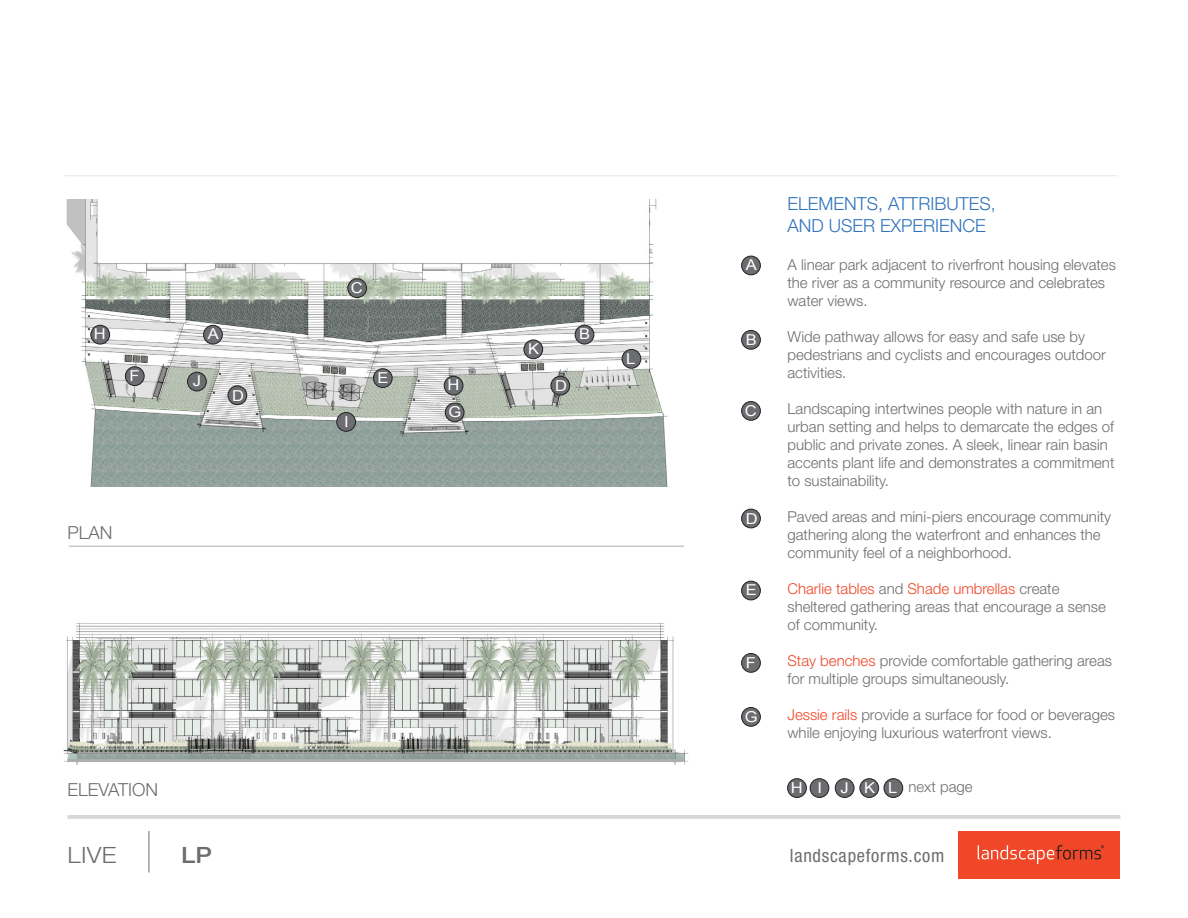
<style>
.page{position:relative;width:1188px;height:918px;background:#fff}
.page>*{position:absolute;margin:0;border:0;box-sizing:border-box;transform-origin:0 0}
.t1{font:300 22.5px "Helvetica Neue LT Std";color:#6c6d70;scale:1.1 1}
.t2{font:500 22.5px "Helvetica Neue LT Std";color:#6c6d70;scale:1.1 1}
.t3{font:condensed 18.3px "Helvetica Neue";letter-spacing:.04em;color:#6c6d70}
.t4{font:300 18px/21.6px "Helvetica Neue LT Std";color:#3073ba}
.t5{font:300 18px "Helvetica Neue LT Std";color:#6c6d70}
.t6{font:300 15px/18px "Helvetica Neue LT Std";color:#6c6d70}
.t7{font:15px "Arial";color:#fff;scale:1.1 1}
.s1{color:#ef4727}
</style>
<div class="page">
<hr style="left:149px;top:831px;width:1px;height:42px;background:#6c6d70">
<hr style="left:67px;top:815px;width:1053px;height:4px;background:#d6d7d9">
<div style="left:958px;top:831px;width:162px;height:47px;background:#ef4727"></div>
<svg style="left:978px;top:845px;width:126px;height:19px"></svg>
<img style="left:63px;top:623px;width:626px;height:142px">
<img style="left:67px;top:200px;width:601px;height:287px">
<hr style="left:67px;top:759px;width:616px;height:3px;background:#adadb2">
<div style="left:204px;top:325px;width:18px;height:19px;background:#6c6d70;border-radius:50%"></div>
<div style="left:203px;top:325px;width:19px;height:19px;border:1px solid #231f20;border-radius:50%"></div>
<div style="left:575px;top:325px;width:19px;height:19px;background:#6c6d70;border-radius:50%"></div>
<div style="left:575px;top:325px;width:19px;height:19px;border:1px solid #231f20;border-radius:50%"></div>
<div style="left:125px;top:367px;width:19px;height:19px;background:#6c6d70;border-radius:50%"></div>
<div style="left:125px;top:367px;width:19px;height:19px;border:1px solid #231f20;border-radius:50%"></div>
<div style="left:348px;top:279px;width:19px;height:19px;background:#6c6d70;border-radius:50%"></div>
<div style="left:348px;top:279px;width:19px;height:19px;border:1px solid #231f20;border-radius:50%"></div>
<div style="left:373px;top:369px;width:19px;height:19px;background:#6c6d70;border-radius:50%"></div>
<div style="left:373px;top:369px;width:19px;height:19px;border:1px solid #231f20;border-radius:50%"></div>
<div style="left:228px;top:386px;width:19px;height:19px;background:#6c6d70;border-radius:50%"></div>
<div style="left:228px;top:386px;width:19px;height:19px;border:1px solid #231f20;border-radius:50%"></div>
<div style="left:551px;top:376px;width:19px;height:19px;background:#6c6d70;border-radius:50%"></div>
<div style="left:551px;top:376px;width:19px;height:19px;border:1px solid #231f20;border-radius:50%"></div>
<div style="left:622px;top:349px;width:19px;height:19px;background:#6c6d70;border-radius:50%"></div>
<div style="left:622px;top:349px;width:19px;height:19px;border:1px solid #231f20;border-radius:50%"></div>
<div style="left:445px;top:403px;width:19px;height:19px;background:#6c6d70;border-radius:50%"></div>
<div style="left:445px;top:403px;width:19px;height:19px;border:1px solid #231f20;border-radius:50%"></div>
<div style="left:337px;top:413px;width:19px;height:18px;background:#6c6d70;border-radius:50%"></div>
<div style="left:337px;top:412px;width:19px;height:19px;border:1px solid #231f20;border-radius:50%"></div>
<div style="left:91px;top:325px;width:19px;height:19px;background:#6c6d70;border-radius:50%"></div>
<div style="left:91px;top:325px;width:19px;height:19px;border:1px solid #231f20;border-radius:50%"></div>
<div style="left:444px;top:376px;width:19px;height:19px;background:#6c6d70;border-radius:50%"></div>
<div style="left:444px;top:376px;width:19px;height:19px;border:1px solid #231f20;border-radius:50%"></div>
<div style="left:524px;top:340px;width:19px;height:19px;background:#6c6d70;border-radius:50%"></div>
<div style="left:524px;top:340px;width:19px;height:19px;border:1px solid #231f20;border-radius:50%"></div>
<hr style="left:69px;top:546px;width:615px;height:1px;background:#adadb2">
<div style="left:884px;top:779px;width:19px;height:18px;background:#6c6d70;border-radius:50%"></div>
<div style="left:884px;top:779px;width:19px;height:19px;border:1px solid #231f20;border-radius:50%"></div>
<div style="left:860px;top:779px;width:19px;height:18px;background:#6c6d70;border-radius:50%"></div>
<div style="left:860px;top:779px;width:19px;height:19px;border:1px solid #231f20;border-radius:50%"></div>
<div style="left:835px;top:779px;width:19px;height:18px;background:#6c6d70;border-radius:50%"></div>
<div style="left:835px;top:779px;width:19px;height:19px;border:1px solid #231f20;border-radius:50%"></div>
<div style="left:788px;top:779px;width:18px;height:18px;background:#6c6d70;border-radius:50%"></div>
<div style="left:788px;top:779px;width:19px;height:19px;border:1px solid #231f20;border-radius:50%"></div>
<div style="left:810px;top:779px;width:19px;height:18px;background:#6c6d70;border-radius:50%"></div>
<div style="left:810px;top:779px;width:19px;height:19px;border:1px solid #231f20;border-radius:50%"></div>
<div style="left:742px;top:330px;width:18px;height:19px;background:#6c6d70;border-radius:50%"></div>
<div style="left:741px;top:330px;width:19px;height:19px;border:1px solid #231f20;border-radius:50%"></div>
<div style="left:742px;top:654px;width:18px;height:18px;background:#6c6d70;border-radius:50%"></div>
<div style="left:741px;top:653px;width:19px;height:19px;border:1px solid #231f20;border-radius:50%"></div>
<div style="left:742px;top:402px;width:18px;height:18px;background:#6c6d70;border-radius:50%"></div>
<div style="left:741px;top:401px;width:19px;height:19px;border:1px solid #231f20;border-radius:50%"></div>
<div style="left:742px;top:581px;width:18px;height:19px;background:#6c6d70;border-radius:50%"></div>
<div style="left:741px;top:581px;width:19px;height:19px;border:1px solid #231f20;border-radius:50%"></div>
<div style="left:742px;top:509px;width:18px;height:19px;background:#6c6d70;border-radius:50%"></div>
<div style="left:741px;top:509px;width:19px;height:19px;border:1px solid #231f20;border-radius:50%"></div>
<div style="left:742px;top:708px;width:18px;height:18px;background:#6c6d70;border-radius:50%"></div>
<div style="left:741px;top:707px;width:19px;height:19px;border:1px solid #231f20;border-radius:50%"></div>
<div style="left:188px;top:372px;width:18px;height:19px;background:#6c6d70;border-radius:50%"></div>
<div style="left:187px;top:372px;width:19px;height:19px;border:1px solid #231f20;border-radius:50%"></div>
<hr style="left:64px;top:176px;width:1053px;height:1px;background:#e5e5e7">
<div style="left:742px;top:256px;width:18px;height:19px;background:#6c6d70;border-radius:50%"></div>
<div style="left:741px;top:256px;width:19px;height:19px;border:1px solid #231f20;border-radius:50%"></div>
<p class="t7" style="left:94px;top:324px;width:12px">H</p>
<p class="t7" style="left:130px;top:366px;width:11px">F</p>
<p class="t5" style="left:67px;top:521px;width:47px">PLAN</p>
<p class="t7" style="left:351px;top:278px;width:12px">C</p>
<p class="t7" style="left:193px;top:371px;width:9px">J</p>
<p class="t7" style="left:208px;top:324px;width:12px">A</p>
<p class="t7" style="left:579px;top:324px;width:12px">B</p>
<p class="t7" style="left:232px;top:386px;width:12px">D</p>
<p class="t7" style="left:344px;top:412px;width:6px">I</p>
<p class="t7" style="left:378px;top:368px;width:12px">E</p>
<p class="t7" style="left:447px;top:375px;width:12px">H</p>
<p class="t7" style="left:448px;top:402px;width:13px">G</p>
<p class="t7" style="left:528px;top:339px;width:12px">K</p>
<p class="t7" style="left:555px;top:376px;width:12px">D</p>
<p class="t7" style="left:626px;top:349px;width:10px">L</p>
<p class="t7" style="left:746px;top:255px;width:12px">A</p>
<p class="t7" style="left:746px;top:330px;width:12px">B</p>
<p class="t7" style="left:745px;top:401px;width:12px">C</p>
<p class="t7" style="left:746px;top:509px;width:12px">D</p>
<p class="t7" style="left:746px;top:580px;width:12px">E</p>
<p class="t7" style="left:746px;top:653px;width:11px">F</p>
<p class="t7" style="left:745px;top:707px;width:13px">G</p>
<p class="t4" style="left:788px;top:193px;width:210px">ELEMENTS, ATTRIBUTES,<br>AND USER EXPERIENCE</p>
<p class="t6" style="left:788px;top:255px;width:330px">A linear park adjacent to riverfront housing elevates the river as a community resource and celebrates water views.</p>
<p class="t6" style="left:788px;top:327px;width:320px">Wide pathway allows for easy and safe use by pedestrians and cyclists and encourages outdoor activities.</p>
<p class="t6" style="left:788px;top:399px;width:328px">Landscaping intertwines people with nature in an urban setting and helps to demarcate the edges of public and private zones. A sleek, linear rain basin accents plant life and demonstrates a commitment to sustainability.</p>
<p class="t6" style="left:788px;top:507px;width:325px">Paved areas and mini-piers encourage community gathering along the waterfront and enhances the community feel of a neighborhood.</p>
<p class="t6" style="left:788px;top:579px;width:320px"><span class="s1">Charlie tables</span> and <span class="s1">Shade umbrellas</span> create sheltered gathering areas that encourage a sense of community.</p>
<p class="t6" style="left:788px;top:651px;width:326px"><span class="s1">Stay benches</span> provide comfortable gathering areas for multiple groups simultaneously.</p>
<p class="t6" style="left:788px;top:705px;width:329px"><span class="s1">Jessie rails</span> provide a surface for food or beverages while enjoying luxurious waterfront views.</p>
<p class="t5" style="left:68px;top:779px;width:92px">ELEVATION</p>
<p class="t7" style="left:791px;top:778px;width:12px">H</p>
<p class="t7" style="left:818px;top:778px;width:6px">I</p>
<p class="t7" style="left:841px;top:778px;width:9px">J</p>
<p class="t7" style="left:864px;top:778px;width:12px">K</p>
<p class="t7" style="left:888px;top:778px;width:10px">L</p>
<p class="t6" style="left:908px;top:777px;width:66px">next page</p>
<h1 class="t1" style="left:68px;top:841px;width:46px">LIVE</h1>
<h1 class="t2" style="left:181px;top:841px;width:30px">LP</h1>
<p class="t3" style="left:790px;top:845px;width:156px">landscapeforms.com</p>
</div>
